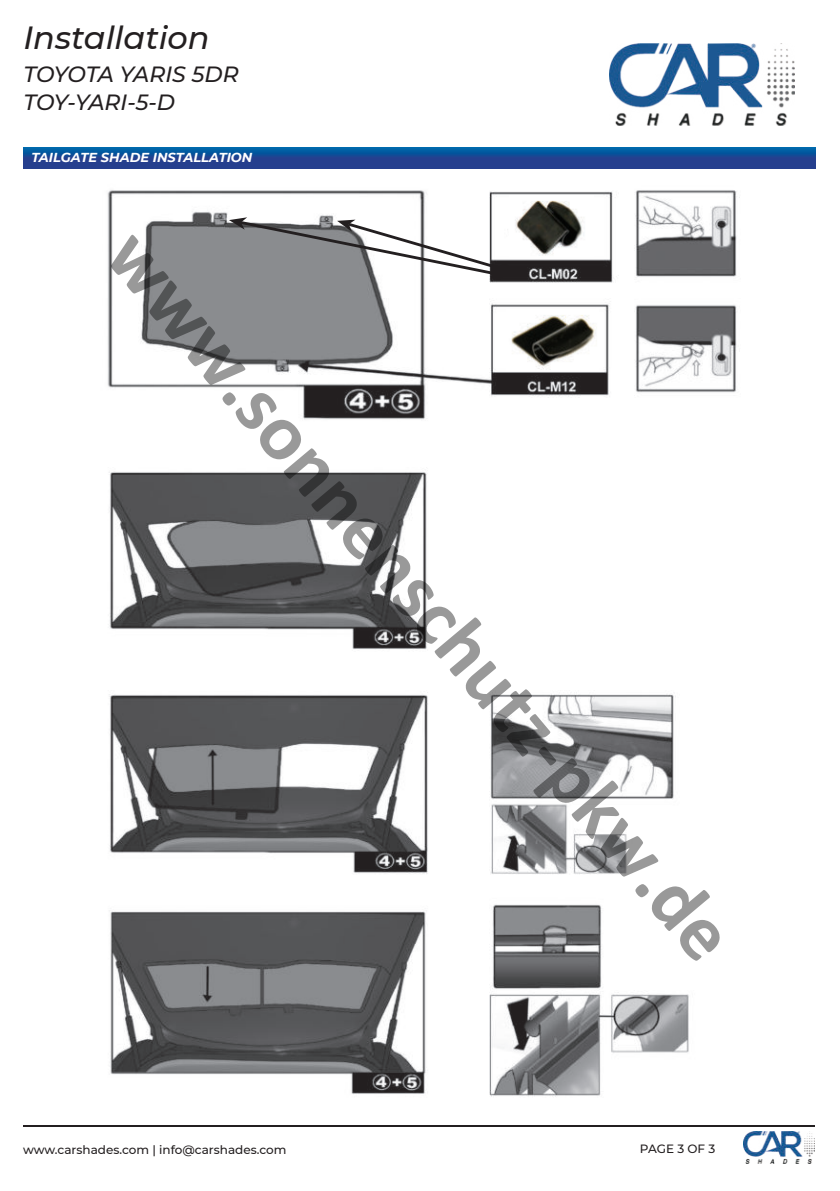
<style>
.page{position:relative;width:840px;height:1191px;background:#fff}
.page>*{position:absolute;margin:0;border:0;box-sizing:border-box;transform-origin:0 0}
.t1{font:700 80px "Calibri";color:rgb(0 0 0/.4)}
.t2{font:italic 500 32px "Montserrat";color:#231f20}
.t3{font:italic 500 22px/28px "Montserrat";letter-spacing:-.01em;color:#231f20}
.t4{font:italic 700 13px "Montserrat";color:#fff}
.t5{font:500 12px "Montserrat";color:#231f20}
</style>
<div class="page">
<hr style="left:23px;top:1125px;width:791px;height:2px;background:#231f20">
<img style="left:743px;top:1131px;width:71px;height:32px">
<img style="left:609px;top:43px;width:184px;height:83px">
<svg style="left:23px;top:147px;width:792px;height:21px;background:#164b96"></svg>
<img style="left:107px;top:190px;width:633px;height:907px">
<img style="left:509px;top:196px;width:84px;height:60px">
<img style="left:505px;top:310px;width:93px;height:61px">
<div style="left:491px;top:268px;width:12px;height:12px;background:#231f20;border-radius:50%"></div>
<svg style="left:229px;top:217px;width:278px;height:60px"></svg>
<div style="left:498px;top:264px;width:12px;height:11px;background:#231f20;border-radius:50%"></div>
<h2 class="t2" style="left:23px;top:19px;width:188px">Installation</h2>
<h3 class="t3" style="left:23px;top:60px;width:217px">TOYOTA YARIS 5DR<br>TOY-YARI-5-D</h3>
<p class="t4" style="left:31px;top:150px;width:222px">TAILGATE SHADE INSTALLATION</p>
<h1 class="t1" style="left:149px;top:219px;width:927px;rotate:50deg">www.sonnenschutz-pkw.de</h1>
<p class="t5" style="left:23px;top:1144px;width:265px">www.carshades.com | info@carshades.com</p>
<p class="t5" style="left:639px;top:1144px;width:77px">PAGE 3 OF 3</p>
</div>
